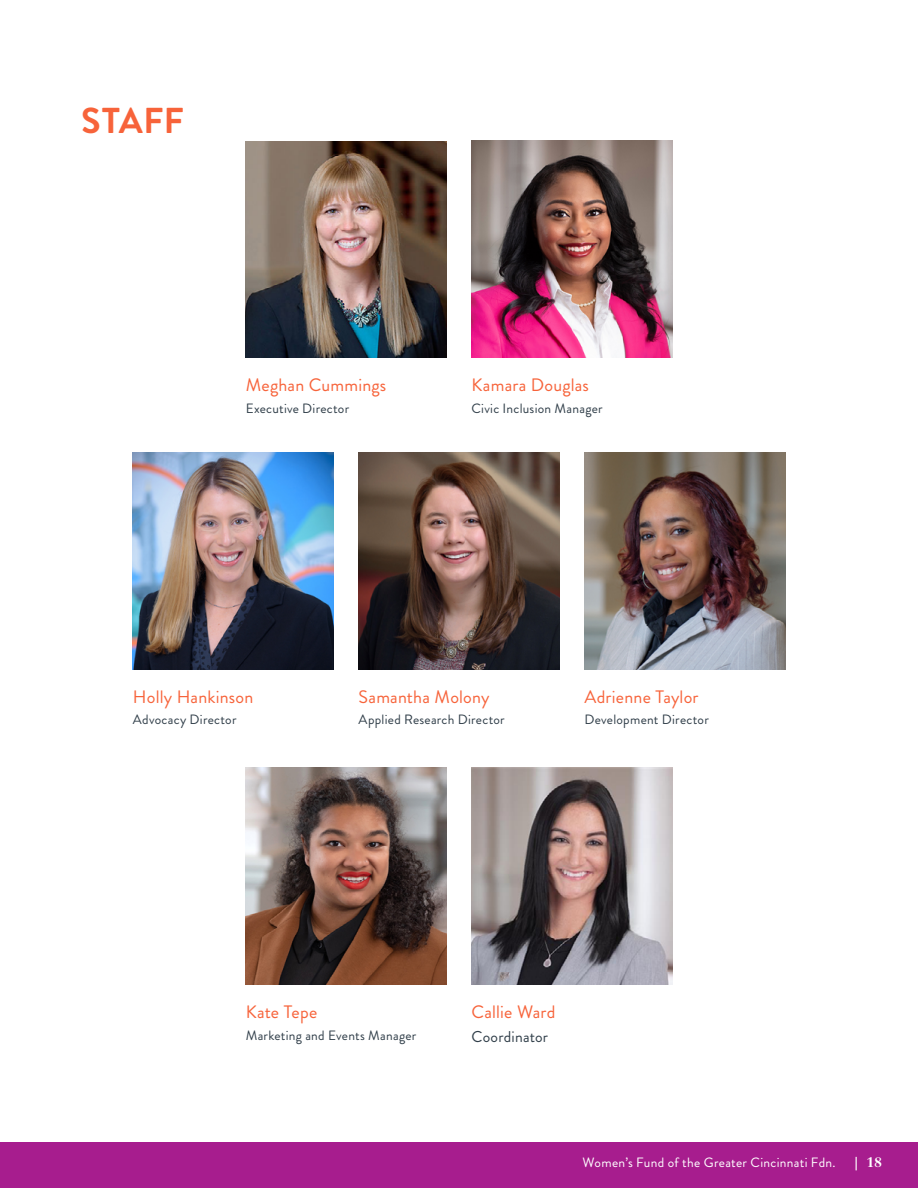
<style>
.page{position:relative;width:918px;height:1188px;background:#fff}
.page>*{position:absolute;margin:0;border:0;box-sizing:border-box;transform-origin:0 0}
.t1{font:700 36px "Brandon Text";letter-spacing:.01em;color:#f7633a}
.LC_Name{font:18px "Brandon Grotesque";letter-spacing:.01em;color:#f7633a}
.LC_Title{font:15.75px "Brandon Grotesque";letter-spacing:.01em;color:#303e49}
.LC_Title-2{font:13.5px "Brandon Grotesque";letter-spacing:.02em;color:#303e49}
.t2{font:13.5px "Brandon Grotesque";letter-spacing:.02em;color:#fff}
.t3{font:700 13.5px "Centennial LT Std";color:#fff}
</style>
<div class="page">
<div style="left:0;top:1142px;width:918px;height:46px;background:#a71d8e"></div>
<img style="left:246px;top:141px;width:200px;height:217px">
<img style="left:584px;top:452px;width:201px;height:217px">
<img style="left:472px;top:141px;width:200px;height:217px">
<img style="left:246px;top:768px;width:200px;height:217px">
<img style="left:133px;top:452px;width:201px;height:217px">
<img style="left:472px;top:768px;width:200px;height:217px">
<img style="left:359px;top:452px;width:200px;height:217px">
<h1 class="t1" style="left:81px;top:96px;width:104px">STAFF</h1>
<p class="LC_Name" style="left:246px;top:373px;width:142px">Meghan Cummings</p>
<p class="LC_Title-2" style="left:246px;top:399px;width:105px">Executive Director</p>
<p class="LC_Name" style="left:472px;top:373px;width:119px">Kamara Douglas</p>
<p class="LC_Title-2" style="left:472px;top:399px;width:133px">Civic Inclusion Manager</p>
<p class="LC_Name" style="left:133px;top:684px;width:122px">Holly Hankinson</p>
<p class="LC_Title-2" style="left:133px;top:710px;width:105px">Advocacy Director</p>
<p class="LC_Name" style="left:359px;top:684px;width:132px">Samantha Molony</p>
<p class="LC_Title-2" style="left:359px;top:710px;width:148px">Applied Research Director</p>
<p class="LC_Name" style="left:584px;top:684px;width:116px">Adrienne Taylor</p>
<p class="LC_Title-2" style="left:584px;top:710px;width:126px">Development Director</p>
<p class="LC_Name" style="left:246px;top:999px;width:73px">Kate Tepe</p>
<p class="LC_Title-2" style="left:246px;top:1026px;width:172px">Marketing and Events Manager</p>
<p class="LC_Name" style="left:472px;top:999px;width:85px">Callie Ward</p>
<p class="LC_Title" style="left:472px;top:1026px;width:78px">Coordinator</p>
<p class="t2" style="left:583px;top:1153px;width:255px">Women’s Fund of the Greater Cincinnati Fdn.</p>
<p class="t3" style="left:855px;top:1154px;width:29px">| 18</p>
</div>
